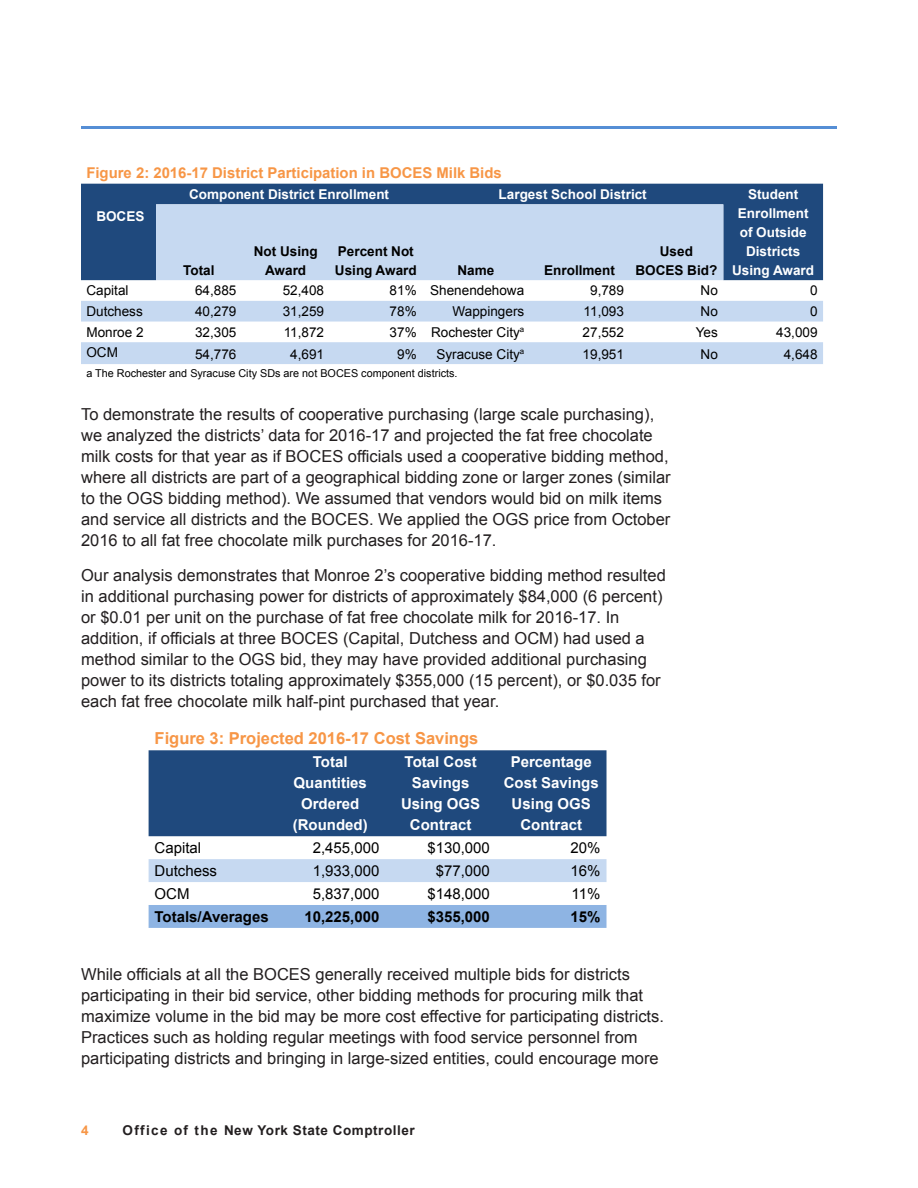
<style>
.page{position:relative;width:918px;height:1188px;background:#fff}
.page>*{position:absolute;margin:0;border:0;box-sizing:border-box;transform-origin:0 0}
.Body_Text{font:16.5px/21px "Arial";color:#231f20}
._7_Figures{font:700 16.5px "Arial";color:#f79646}
._7_Figures-2{font:700 15px/21px "Arial";color:#fff;text-align:center}
._7_Figures-3{font:15px "Arial";color:#000}
._7_Figures-4{font:700 15px "Arial";color:#000}
._7_Figures-5{font:700 14.85px "Arial";color:#f79646}
._7_Figures-6{font:13.5px "Arial";color:#000}
._7_Figures-7{font:700 13.5px/18.9px "Arial";color:#fff;text-align:center}
._7_Figures-8{font:700 13.5px/18.9px "Arial";color:#000;text-align:center}
.t1{font:700 13.5px "Arial";letter-spacing:.04em;color:#231f20}
.t2{font:700 13.5px "Arial";color:#f79646}
.Footnotes{font:10.8px "Arial";color:#000}
</style>
<div class="page">
<hr style="left:81px;top:126px;width:756px;height:3px;background:#558ed5">
<div style="left:81px;top:184px;width:742px;height:20px;background:#1f497d"></div>
<svg style="left:81px;top:204px;width:742px;height:160px;fill:#c6d9f1"></svg>
<div style="left:149px;top:750px;width:458px;height:86px;background:#1f497d"></div>
<div style="left:149px;top:859px;width:458px;height:23px;background:#c6d9f1"></div>
<div style="left:149px;top:905px;width:458px;height:23px;background:#8eb4e3"></div>
<p class="_7_Figures-5" style="left:86px;top:163px;width:417px">Figure 2: 2016-17 District Participation in BOCES Milk Bids</p>
<p class="_7_Figures-7" style="left:96px;top:207px;width:50px">BOCES</p>
<p class="_7_Figures-7" style="left:189px;top:185px;width:202px">Component District Enrollment</p>
<p class="_7_Figures-7" style="left:499px;top:185px;width:150px">Largest School District</p>
<p class="_7_Figures-7" style="left:738px;top:185px;width:72px">Student<br>Enrollment of Outside<br>Districts</p>
<p class="_7_Figures-8" style="left:183px;top:261px;width:33px">Total</p>
<p class="_7_Figures-7" style="left:732px;top:261px;width:83px">Using Award</p>
<p class="_7_Figures-8" style="left:254px;top:242px;width:65px">Not Using<br>Award</p>
<p class="_7_Figures-8" style="left:335px;top:242px;width:83px;text-align:left">Percent Not<br>Using Award</p>
<p class="_7_Figures-8" style="left:635px;top:242px;width:83px">Used<br>BOCES Bid?</p>
<p class="_7_Figures-8" style="left:457px;top:261px;width:38px">Name</p>
<p class="_7_Figures-8" style="left:544px;top:261px;width:72px">Enrollment</p>
<p class="_7_Figures-6" style="left:86px;top:282px;width:44px">Capital</p>
<p class="_7_Figures-6" style="left:195px;top:282px;width:43px">64,885</p>
<p class="_7_Figures-6" style="left:283px;top:282px;width:43px">52,408</p>
<p class="_7_Figures-6" style="left:390px;top:282px;width:29px">81%</p>
<p class="_7_Figures-6" style="left:430px;top:282px;width:96px">Shenendehowa</p>
<p class="_7_Figures-6" style="left:590px;top:282px;width:35px">9,789</p>
<p class="_7_Figures-6" style="left:701px;top:282px;width:19px">No</p>
<p class="_7_Figures-6" style="left:810px;top:282px;width:9px">0</p>
<p class="_7_Figures-6" style="left:86px;top:303px;width:58px">Dutchess</p>
<p class="_7_Figures-6" style="left:195px;top:303px;width:43px">40,279</p>
<p class="_7_Figures-6" style="left:283px;top:303px;width:43px">31,259</p>
<p class="_7_Figures-6" style="left:390px;top:303px;width:29px">78%</p>
<p class="_7_Figures-6" style="left:453px;top:303px;width:73px">Wappingers</p>
<p class="_7_Figures-6" style="left:584px;top:303px;width:42px">11,093</p>
<p class="_7_Figures-6" style="left:701px;top:303px;width:19px">No</p>
<p class="_7_Figures-6" style="left:810px;top:303px;width:9px">0</p>
<p class="_7_Figures-6" style="left:86px;top:323px;width:59px">Monroe 2</p>
<p class="_7_Figures-6" style="left:195px;top:323px;width:43px">32,305</p>
<p class="_7_Figures-6" style="left:284px;top:323px;width:42px">11,872</p>
<p class="_7_Figures-6" style="left:390px;top:323px;width:29px">37%</p>
<p class="_7_Figures-6" style="left:431px;top:323px;width:95px">Rochester City<sup>a</sup></p>
<p class="_7_Figures-6" style="left:583px;top:323px;width:43px">27,552</p>
<p class="_7_Figures-6" style="left:696px;top:323px;width:24px">Yes</p>
<p class="_7_Figures-6" style="left:776px;top:323px;width:43px">43,009</p>
<p class="_7_Figures-6" style="left:86px;top:344px;width:33px">OCM</p>
<p class="_7_Figures-6" style="left:195px;top:345px;width:43px">54,776</p>
<p class="_7_Figures-6" style="left:290px;top:345px;width:35px">4,691</p>
<p class="_7_Figures-6" style="left:397px;top:345px;width:21px">9%</p>
<p class="_7_Figures-6" style="left:436px;top:345px;width:89px">Syracuse City<sup>a</sup></p>
<p class="_7_Figures-6" style="left:583px;top:345px;width:43px">19,951</p>
<p class="_7_Figures-6" style="left:701px;top:345px;width:19px">No</p>
<p class="_7_Figures-6" style="left:784px;top:345px;width:35px">4,648</p>
<p class="Footnotes" style="left:86px;top:367px;width:371px">a The Rochester and Syracuse City SDs are not BOCES component districts.</p>
<p class="Body_Text" style="left:81px;top:404px;width:591px">To demonstrate the results of cooperative purchasing (large scale purchasing), we analyzed the districts’ data for 2016-17 and projected the fat free chocolate milk costs for that year as if BOCES officials used a cooperative bidding method, where all districts are part of a geographical bidding zone or larger zones (similar to the OGS bidding method). We assumed that vendors would bid on milk items and service all districts and the BOCES. We applied the OGS price from October 2016 to all fat free chocolate milk purchases for 2016-17.</p>
<p class="Body_Text" style="left:81px;top:565px;width:586px">Our analysis demonstrates that Monroe 2’s cooperative bidding method resulted in additional purchasing power for districts of approximately $84,000 (6 percent) or $0.01 per unit on the purchase of fat free chocolate milk for 2016-17. In addition, if officials at three BOCES (Capital, Dutchess and OCM) had used a method similar to the OGS bid, they may have provided additional purchasing power to its districts totaling approximately $355,000 (15 percent), or $0. 035 for each fat free chocolate milk half-pint purchased that year.</p>
<p class="_7_Figures" style="left:155px;top:728px;width:325px">Figure 3: Projected 2016-17 Cost Savings</p>
<p class="_7_Figures-2" style="left:293px;top:752px;width:76px">Total<br>Quantities<br>Ordered (Rounded)</p>
<p class="_7_Figures-2" style="left:401px;top:752px;width:81px">Total Cost<br>Savings<br>Using OGS<br>Contract</p>
<p class="_7_Figures-2" style="left:504px;top:752px;width:97px">Percentage<br>Cost Savings<br>Using OGS<br>Contract</p>
<p class="_7_Figures-3" style="left:155px;top:838px;width:48px">Capital</p>
<p class="_7_Figures-3" style="left:313px;top:838px;width:68px">2,455,000</p>
<p class="_7_Figures-3" style="left:427px;top:838px;width:64px">$130,000</p>
<p class="_7_Figures-3" style="left:570px;top:838px;width:32px">20%</p>
<p class="_7_Figures-3" style="left:155px;top:861px;width:64px">Dutchess</p>
<p class="_7_Figures-3" style="left:313px;top:861px;width:68px">1,933,000</p>
<p class="_7_Figures-3" style="left:436px;top:861px;width:56px">$77,000</p>
<p class="_7_Figures-3" style="left:570px;top:861px;width:32px">16%</p>
<p class="_7_Figures-3" style="left:155px;top:884px;width:36px">OCM</p>
<p class="_7_Figures-3" style="left:313px;top:884px;width:68px">5,837,000</p>
<p class="_7_Figures-3" style="left:427px;top:884px;width:64px">$148,000</p>
<p class="_7_Figures-3" style="left:572px;top:884px;width:30px">11%</p>
<p class="_7_Figures-4" style="left:155px;top:907px;width:116px">Totals/Averages</p>
<p class="_7_Figures-4" style="left:304px;top:907px;width:77px">10,225,000</p>
<p class="_7_Figures-4" style="left:427px;top:907px;width:64px">$355,000</p>
<p class="_7_Figures-4" style="left:570px;top:907px;width:32px">15%</p>
<p class="Body_Text" style="left:81px;top:963px;width:581px">While officials at all the BOCES generally received multiple bids for districts participating in their bid service, other bidding methods for procuring milk that maximize volume in the bid may be more cost effective for participating districts.<br>Practices such as holding regular meetings with food service personnel from participating districts and bringing in large-sized entities, could encourage more</p>
<p class="t2" style="left:81px;top:1121px;width:9px">4</p>
<p class="t1" style="left:123px;top:1121px;width:294px">Office of the New York State Comptroller</p>
</div>
